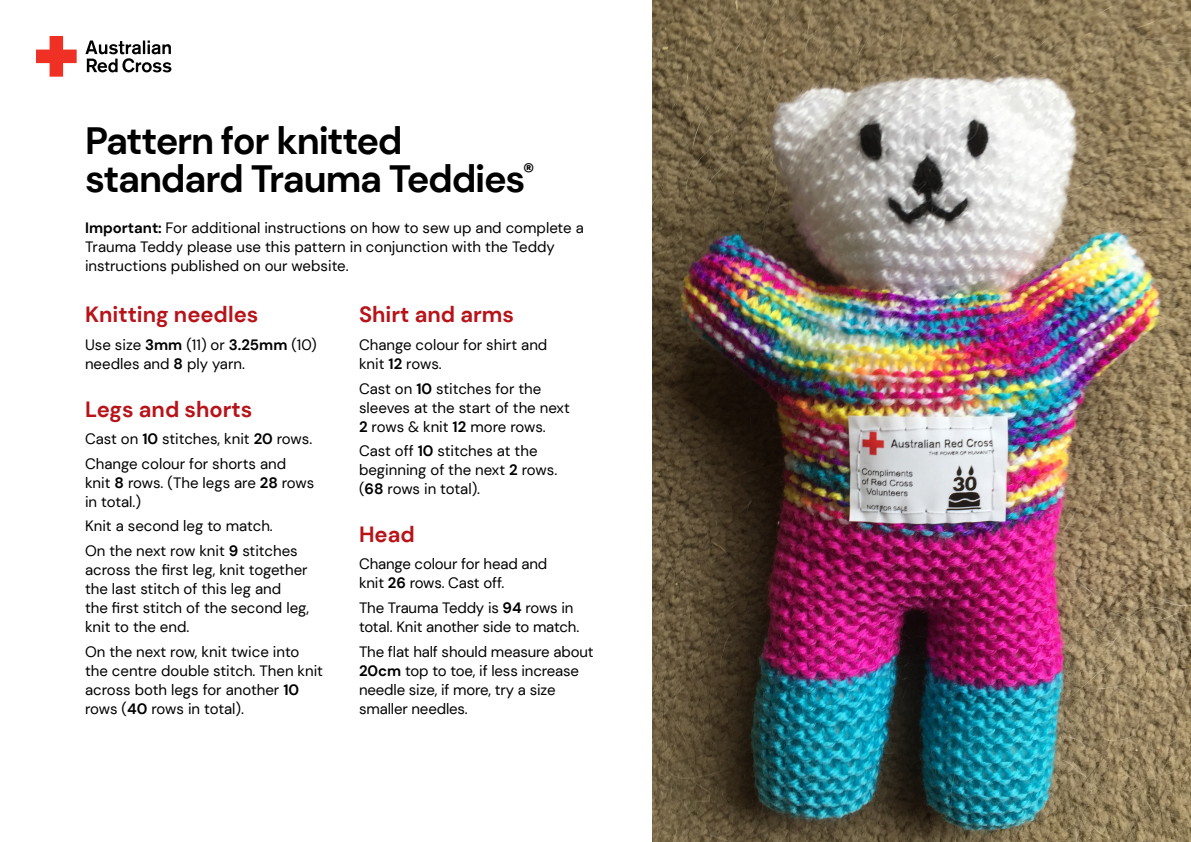
<style>
.page{position:relative;width:1191px;height:842px;background:#fff}
.page>*{position:absolute;margin:0;border:0;box-sizing:border-box;transform-origin:0 0}
.t1{font:700 38px/38px "DM Sans";letter-spacing:-.035em;color:#000}
.t2{font:700 22px "DM Sans";color:#b71318}
.t3{font:15px/19px "DM Sans";color:#000}
.s1{font-weight:700}
</style>
<div class="page">
<svg style="left:85px;top:41px;width:86px;height:31px"></svg>
<svg style="left:36px;top:36px;width:41px;height:41px"></svg>
<img style="left:652px;top:0;width:539px;height:842px">
<h1 class="t1" style="left:85px;top:122px;width:451px">Pattern for knitted standard Trauma Teddies<sup>®</sup></h1>
<p class="t3" style="left:85px;top:218px;width:500px"><span class="s1">Important:</span> For additional instructions on how to sew up and complete a<br>Trauma Teddy please use this pattern in conjunction with the Teddy instructions published on our website.</p>
<h2 class="t2" style="left:85px;top:301px;width:175px">Knitting needles</h2>
<p class="t3" style="left:85px;top:335px;width:233px">Use size <span class="s1">3mm</span> (11) or <span class="s1">3.25mm</span> (10) needles and <span class="s1">8</span> ply yarn.</p>
<h2 class="t2" style="left:85px;top:395px;width:169px">Legs and shorts</h2>
<p class="t3" style="left:85px;top:426px;width:229px;line-height:24.7px">Cast on <span class="s1">10</span> stitches, knit <span class="s1">20</span> rows.<br>Change colour for shorts and</p>
<p class="t3" style="left:85px;top:473px;width:231px">knit <span class="s1">8</span> rows. (The legs are <span class="s1">28</span> rows in total.)</p>
<p class="t3" style="left:85px;top:514px;width:214px;line-height:24.7px">Knit a second leg to match.<br>On the next row knit <span class="s1">9</span> stitches</p>
<p class="t3" style="left:85px;top:560px;width:226px">across the first leg, knit together the last stitch of this leg and<br>the first stitch of the second leg, knit to the end.</p>
<p class="t3" style="left:85px;top:642px;width:239px">On the next row, knit twice into the centre double stitch. Then knit across both legs for another <span class="s1">10 </span>rows (<span class="s1">40</span> rows in total).</p>
<h2 class="t2" style="left:359px;top:301px;width:156px">Shirt and arms</h2>
<p class="t3" style="left:359px;top:335px;width:190px">Change colour for shirt and knit <span class="s1">12</span> rows.</p>
<p class="t3" style="left:359px;top:379px;width:212px">Cast on <span class="s1">10</span> stitches for the sleeves at the start of the next<br><span class="s1">2</span> rows &amp; knit <span class="s1">12</span> more rows.</p>
<p class="t3" style="left:359px;top:441px;width:200px">Cast off <span class="s1">10</span> stitches at the beginning of the next <span class="s1">2</span> rows. (<span class="s1">68</span> rows in total).</p>
<h2 class="t2" style="left:359px;top:520px;width:57px">Head</h2>
<p class="t3" style="left:359px;top:555px;width:190px">Change colour for head and knit <span class="s1">26</span> rows. Cast off.</p>
<p class="t3" style="left:359px;top:598px;width:222px">The Trauma Teddy is <span class="s1">94</span> rows in total. Knit another side to match.</p>
<p class="t3" style="left:359px;top:642px;width:236px">The flat half should measure about<br><span class="s1">20cm</span> top to toe, if less increase needle size, if more, try a size smaller needles.</p>
</div>
